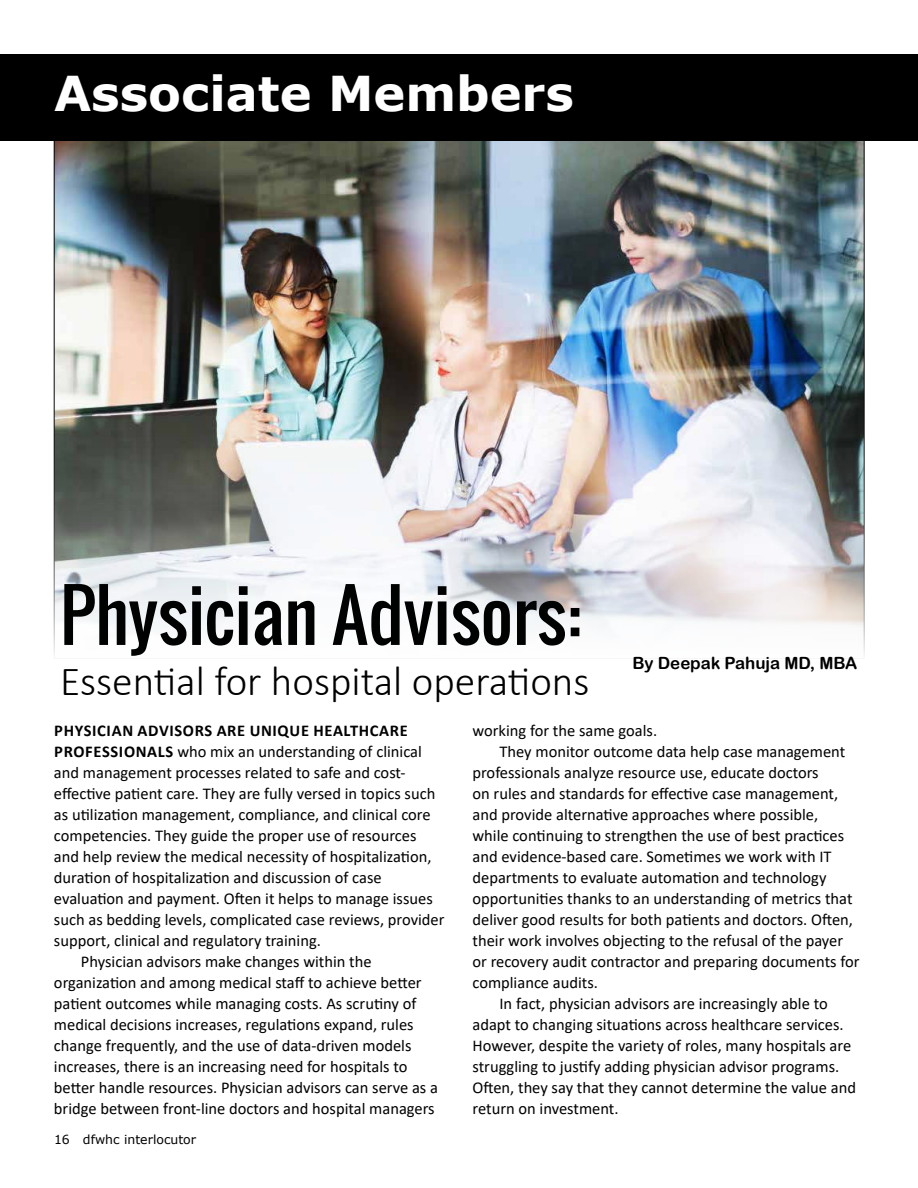
<style>
.page{position:relative;width:918px;height:1188px;background:#fff}
.page>*{position:absolute;margin:0;border:0;box-sizing:border-box;transform-origin:0 0}
.t1{font:69.6px "Oswald";color:#000101}
.t2{font:700 48px "Verdana";color:#fff}
.t3{font:300 41.4px "Calibri";color:#000101}
.t4{font:16.8px "Arial Rounded MT Bold";color:#000101}
.t5{font:16.5px "Calibri";color:#000101}
.t6{font:700 16.5px "Calibri";letter-spacing:.04em;color:#000101}
.t7{font:12.45px "Verdana";color:#000001}
.s1{font-weight:700}
</style>
<div class="page">
<img style="left:56px;top:141px;width:806px;height:486px">
<div style="left:0;top:54px;width:918px;height:87px;background:#000"></div>
<h2 class="t2" style="left:54px;top:60px;width:521px">Associate Members</h2>
<h1 class="t1" style="left:60px;top:563px;width:523px">Physician Advisors:</h1>
<h3 class="t3" style="left:60px;top:655px;width:531px">Essential for hospital operations</h3>
<p class="t5" style="left:472px;top:719px;width:186px">working for the same goals.</p>
<p class="t5" style="left:499px;top:740px;width:347px">They monitor outcome data help case management</p>
<p class="t5" style="left:472px;top:761px;width:348px">professionals analyze resource use, educate doctors</p>
<p class="t5" style="left:472px;top:782px;width:367px">on rules and standards for effective case management,</p>
<p class="t5" style="left:472px;top:803px;width:347px">and provide alternative approaches where possible,</p>
<p class="t5" style="left:472px;top:824px;width:373px">while continuing to strengthen the use of best practices</p>
<p class="t5" style="left:472px;top:845px;width:361px">and evidence-based care. Sometimes we work with IT</p>
<p class="t5" style="left:472px;top:866px;width:356px">departments to evaluate automation and technology</p>
<p class="t5" style="left:472px;top:887px;width:382px">opportunities thanks to an understanding of metrics that</p>
<p class="t5" style="left:472px;top:908px;width:382px">deliver good results for both patients and doctors. Often,</p>
<p class="t5" style="left:472px;top:929px;width:372px">their work involves objecting to the refusal of the payer</p>
<p class="t5" style="left:472px;top:950px;width:389px">or recovery audit contractor and preparing documents for</p>
<p class="t5" style="left:472px;top:971px;width:127px">compliance audits.</p>
<p class="t5" style="left:499px;top:992px;width:330px">In fact, physician advisors are increasingly able to</p>
<p class="t5" style="left:472px;top:1013px;width:373px">adapt to changing situations across healthcare services.</p>
<p class="t5" style="left:472px;top:1034px;width:380px">However, despite the variety of roles, many hospitals are</p>
<p class="t5" style="left:472px;top:1055px;width:368px">struggling to justify adding physician advisor programs.</p>
<p class="t5" style="left:472px;top:1076px;width:385px">Often, they say that they cannot determine the value and</p>
<p class="t5" style="left:472px;top:1097px;width:148px">return on investment.</p>
<p class="t4" style="left:632px;top:653px;width:226px">By Deepak Pahuja MD, MBA</p>
<p class="t6" style="left:54px;top:719px;width:355px">PHYSICIAN ADVISORS ARE UNIQUE HEALTHCARE</p>
<p class="t5" style="left:54px;top:740px;width:369px"><span class="s1">PROFESSIONALS</span> who mix an understanding of clinical</p>
<p class="t5" style="left:54px;top:761px;width:353px">and management processes related to safe and cost-</p>
<p class="t5" style="left:54px;top:782px;width:383px">effective patient care. They are fully versed in topics such</p>
<p class="t5" style="left:54px;top:803px;width:378px">as utilization management, compliance, and clinical core</p>
<p class="t5" style="left:54px;top:824px;width:364px">competencies. They guide the proper use of resources</p>
<p class="t5" style="left:54px;top:845px;width:379px">and help review the medical necessity of hospitalization,</p>
<p class="t5" style="left:54px;top:866px;width:329px">duration of hospitalization and discussion of case</p>
<p class="t5" style="left:54px;top:887px;width:380px">evaluation and payment. Often it helps to manage issues</p>
<p class="t5" style="left:54px;top:908px;width:392px">such as bedding levels, complicated case reviews, provider</p>
<p class="t5" style="left:54px;top:929px;width:268px">support, clinical and regulatory training.</p>
<p class="t5" style="left:81px;top:950px;width:292px">Physician advisors make changes within the</p>
<p class="t5" style="left:54px;top:971px;width:369px">organization and among medical staff to achieve better</p>
<p class="t5" style="left:54px;top:992px;width:364px">patient outcomes while managing costs. As scrutiny of</p>
<p class="t5" style="left:54px;top:1013px;width:361px">medical decisions increases, regulations expand, rules</p>
<p class="t5" style="left:54px;top:1034px;width:359px">change frequently, and the use of data-driven models</p>
<p class="t5" style="left:54px;top:1055px;width:355px">increases, there is an increasing need for hospitals to</p>
<p class="t5" style="left:54px;top:1076px;width:386px">better handle resources. Physician advisors can serve as a</p>
<p class="t5" style="left:54px;top:1097px;width:382px">bridge between front-line doctors and hospital managers</p>
<p class="t7" style="left:54px;top:1130px;width:144px">16 dfwhc interlocutor</p>
</div>
